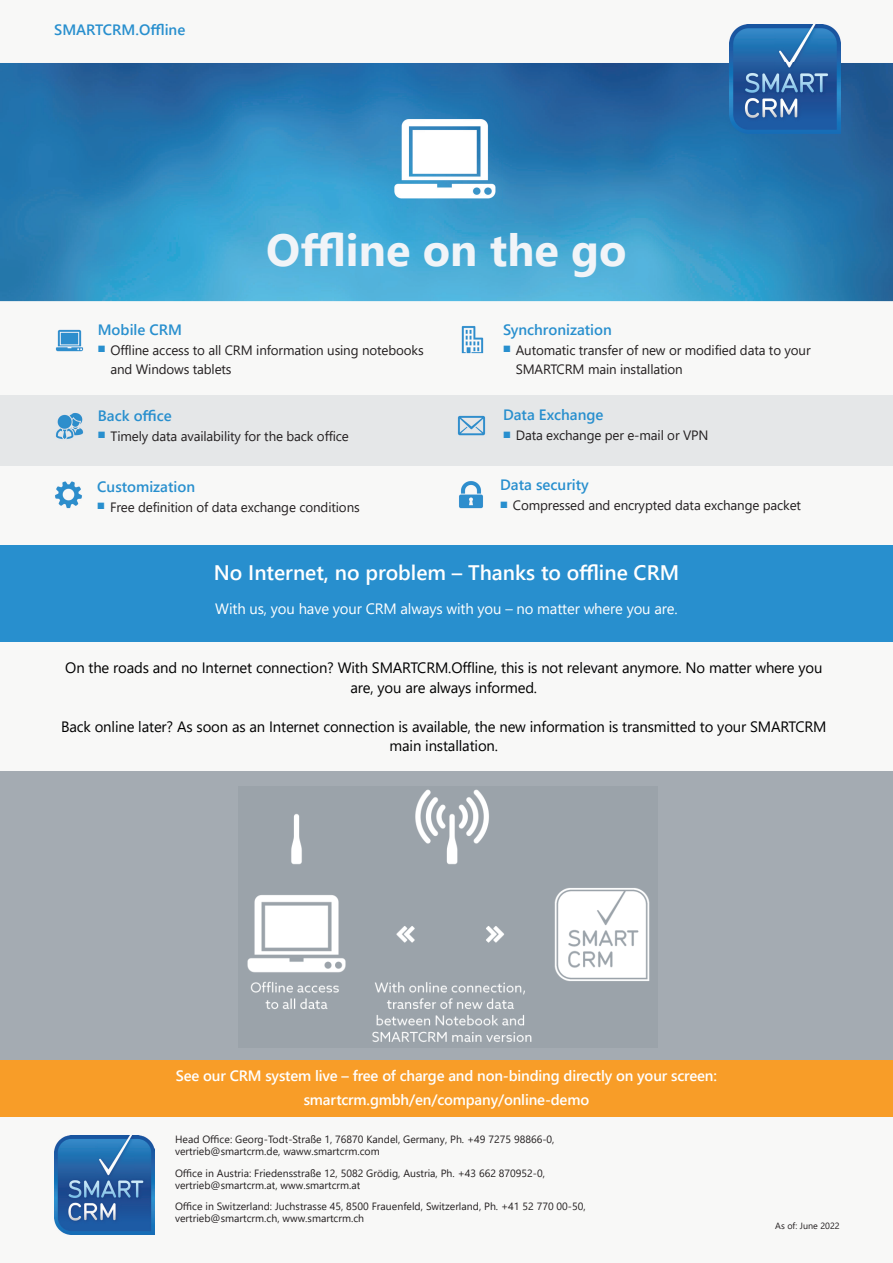
<style>
.page{position:relative;width:893px;height:1263px;background:#f8f8f7}
.page>*{position:absolute;margin:0;border:0;box-sizing:border-box;transform-origin:0 0}
.t1{font:700 45px "Segoe UI";color:#f1f4f8}
.t2{font:600 21px "Segoe UI";color:#fff}
.t3{font:15px/19.5px "Segoe UI";letter-spacing:-.01em;color:#000;text-align:center}
.t4{font:600 15px/23.7px "Segoe UI";letter-spacing:-.01em;color:#fff;text-align:center}
.t5{font:600 15px "Segoe UI";color:#288fce}
.t6{font:15px "Segoe UI";letter-spacing:-.01em;color:#fff}
.t7{font:13.5px/19.5px "Segoe UI";letter-spacing:-.01em;color:#231f20}
.t8{font:10.5px/12px "Segoe UI";color:#231f20}
.t9{font:9px "Segoe UI";color:#231f20}
</style>
<div class="page">
<div style="left:0;top:545px;width:893px;height:97px;background:#288fce"></div>
<img style="left:0;top:63px;width:893px;height:238px">
<img style="left:388px;top:98px;width:114px;height:114px">
<img style="left:730px;top:24px;width:110px;height:109px">
<div style="left:0;top:395px;width:893px;height:71px;background:#e5e7e8"></div>
<img style="left:54px;top:1135px;width:100px;height:99px">
<img style="left:55px;top:329px;width:29px;height:23px">
<img style="left:461px;top:326px;width:23px;height:28px">
<img style="left:55px;top:413px;width:29px;height:27px">
<img style="left:457px;top:415px;width:29px;height:21px">
<img style="left:55px;top:481px;width:27px;height:28px">
<img style="left:459px;top:481px;width:24px;height:28px">
<div style="left:0;top:771px;width:893px;height:336px;background:#a4abb2"></div>
<img style="left:247px;top:789px;width:403px;height:253px">
<div style="left:0;top:1060px;width:893px;height:57px;background:#f89d28"></div>
<h3 class="t5" style="left:54px;top:16px;width:133px">SMARTCRM.Offline</h3>
<h1 class="t1" style="left:266px;top:207px;width:362px">Offline on the go</h1>
<h3 class="t5" style="left:98px;top:316px;width:86px">Mobile CRM</h3>
<p class="t7" style="left:111px;top:339px;width:315px;text-indent:-13px"><sup>■</sup> Offline access to all CRM information using notebooks and Windows tablets</p>
<h3 class="t5" style="left:503px;top:316px;width:110px">Synchronization</h3>
<p class="t7" style="left:516px;top:339px;width:296px;text-indent:-13px"><sup>■</sup> Automatic transfer of new or modified data to your<br>SMARTCRM main installation</p>
<h3 class="t5" style="left:98px;top:402px;width:75px">Back office</h3>
<p class="t7" style="left:98px;top:425px;width:253px"><sup>■</sup> Timely data availability for the back office</p>
<h3 class="t5" style="left:503px;top:401px;width:102px">Data Exchange</h3>
<p class="t7" style="left:503px;top:424px;width:207px"><sup>■</sup> Data exchange per e-mail or VPN</p>
<h3 class="t5" style="left:97px;top:473px;width:99px">Customization</h3>
<p class="t7" style="left:97px;top:496px;width:264px"><sup>■</sup> Free definition of data exchange conditions</p>
<h3 class="t5" style="left:500px;top:471px;width:90px">Data security</h3>
<p class="t7" style="left:500px;top:494px;width:302px"><sup>■</sup> Compressed and encrypted data exchange packet</p>
<h2 class="t2" style="left:214px;top:553px;width:467px">No Internet, no problem – Thanks to offline CRM</h2>
<h3 class="t6" style="left:215px;top:595px;width:464px">With us, you have your CRM always with you – no matter where you are.</h3>
<h3 class="t3" style="left:65px;top:657px;width:759px">On the roads and no Internet connection? With SMARTCRM.Offline, this is not relevant anymore. No matter where you are, you are always informed.</h3>
<h3 class="t3" style="left:61px;top:715px;width:767px">Back online later? As soon as an Internet connection is available, the new information is transmitted to your SMARTCRM main installation.</h3>
<h3 class="t4" style="left:176px;top:1063px;width:543px">See our CRM system live – free of charge and non-binding directly on your screen: smartcrm.gmbh/en/company/online-demo</h3>
<p class="t8" style="left:175px;top:1132px;width:381px">Head Office: Georg-Todt-Straße 1, 76870 Kandel, Germany, Ph. +49 7275 98866-0, vertrieb@smartcrm.de, waww.smartcrm.com</p>
<p class="t8" style="left:175px;top:1166px;width:372px">Office in Austria: Friedensstraße 12, 5082 Grödig, Austria, Ph. +43 662 870952-0, vertrieb@smartcrm.at, www.smartcrm.at</p>
<p class="t8" style="left:175px;top:1199px;width:412px">Office in Switzerland: Juchstrasse 45, 8500 Frauenfeld, Switzerland, Ph. +41 52 770 00-50, vertrieb@smartcrm.ch, www.smartcrm.ch</p>
<p class="t9" style="left:775px;top:1218px;width:66px">As of: June 2022</p>
</div>
